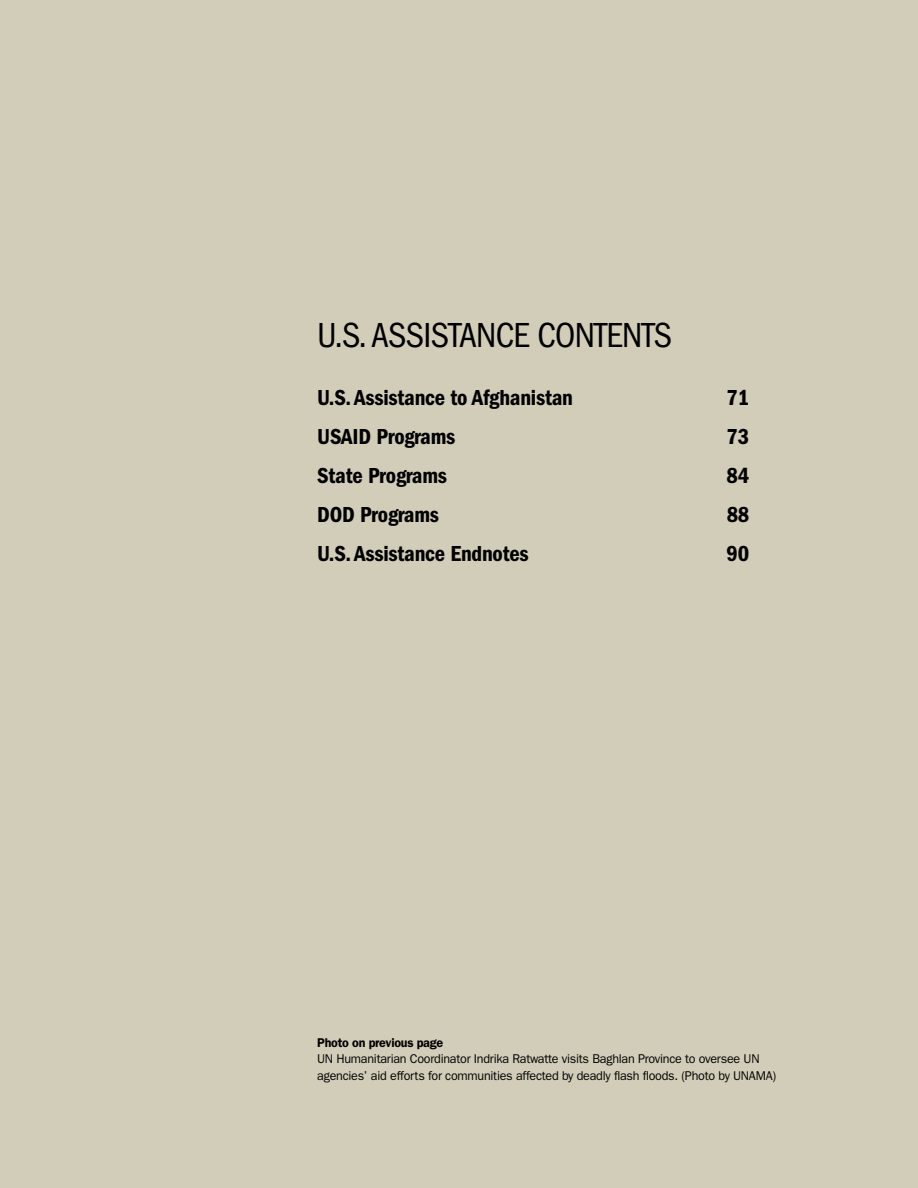
<style>
.page{position:relative;width:918px;height:1188px;background:#d2cdb9}
.page>*{position:absolute;margin:0;border:0;box-sizing:border-box;transform-origin:0 0}
.t1{font:condensed 36px "ITC Franklin Gothic Std";letter-spacing:-.02em;color:#000}
.t2{font:22.5px "ITC Franklin Gothic Std Dm Cd";letter-spacing:-.01em;color:#000}
.t3{font:12.75px/16.5px "ITC Franklin Gothic Std";letter-spacing:-.02em;color:#000}
.t4{font:600 12.75px "ITC Franklin Gothic Std";letter-spacing:-.02em;color:#000}
</style>
<div class="page">
<h1 class="t1" style="left:317px;top:314px;width:357px">U.S. ASSISTANCE CONTENTS</h1>
<h2 class="t2" style="left:317px;top:385px;width:257px">U.S. Assistance to Afghanistan</h2>
<h2 class="t2" style="left:726px;top:385px;width:24px">71</h2>
<h2 class="t2" style="left:317px;top:424px;width:140px">USAID Programs</h2>
<h2 class="t2" style="left:726px;top:424px;width:24px">73</h2>
<h2 class="t2" style="left:317px;top:463px;width:131px">State Programs</h2>
<h2 class="t2" style="left:726px;top:463px;width:24px">84</h2>
<h2 class="t2" style="left:317px;top:502px;width:123px">DOD Programs</h2>
<h2 class="t2" style="left:727px;top:502px;width:24px">88</h2>
<h2 class="t2" style="left:317px;top:541px;width:213px">U.S. Assistance Endnotes</h2>
<h2 class="t2" style="left:726px;top:541px;width:24px">90</h2>
<p class="t4" style="left:317px;top:1035px;width:128px">Photo on previous page</p>
<p class="t3" style="left:317px;top:1051px;width:460px">UN Humanitarian Coordinator Indrika Ratwatte visits Baghlan Province to oversee UN agencies’ aid efforts for communities affected by deadly flash floods. (Photo by UNAMA)</p>
</div>
